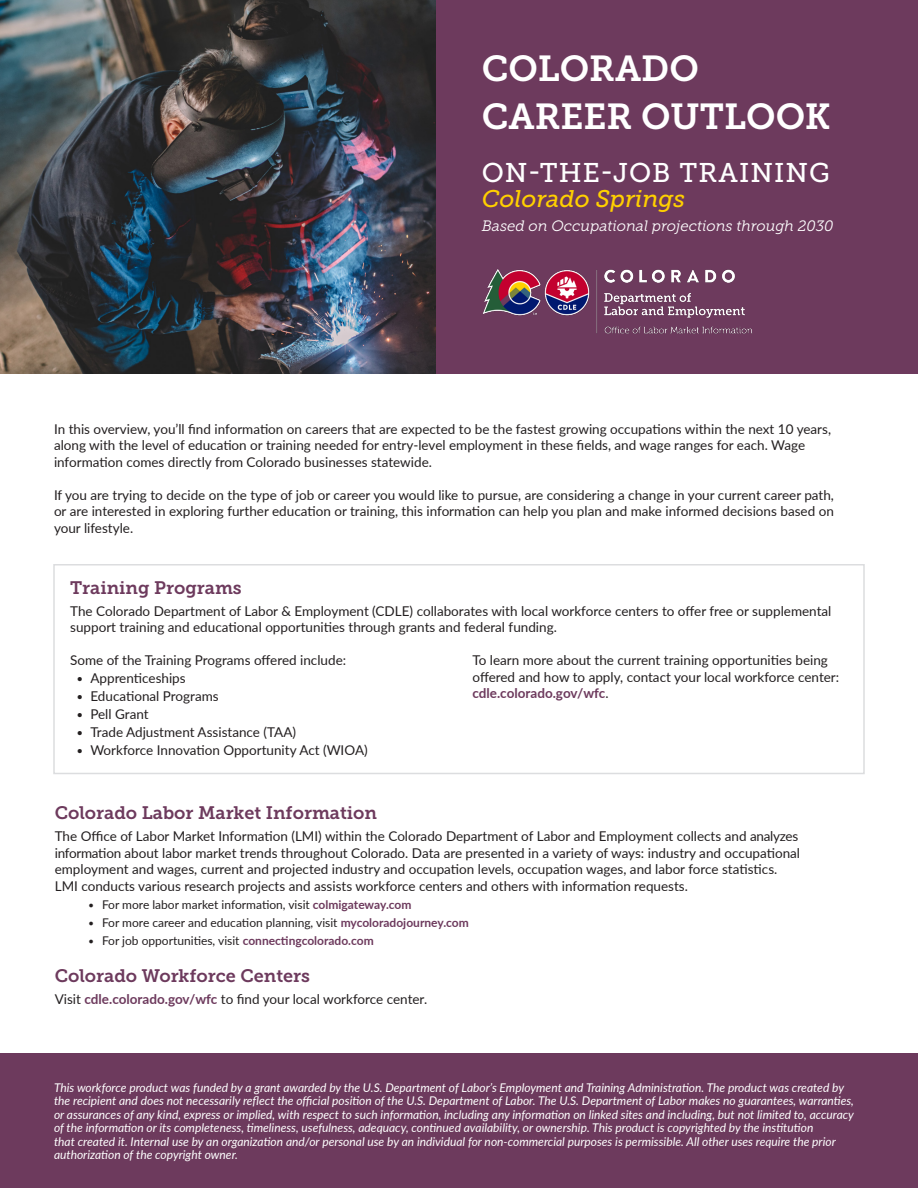
<style>
.page{position:relative;width:918px;height:1188px;background:#fff}
.page>*{position:absolute;margin:0;border:0;box-sizing:border-box;transform-origin:0 0}
.t1{font:36px "Museo Slab 700";color:#fff}
.t2{font:27px "Museo Slab 500";letter-spacing:.04em;color:#fff}
.t3{font:italic 24px "Museo Slab 500";letter-spacing:-.005em;color:#ffd000}
.Header_1{font:18px "Museo Slab 700";color:#6d3a5d}
.t4{font:italic 15px "Museo Slab 300";color:#fff}
.Body{font:13.5px/16.5px "Lato";color:#231f20}
.Body-2{font:italic 12px/13.5px "Lato";color:#fff}
.t5{font:12px "Lato";color:#231f20}
.s1{font-family:"Museo 500"}
.s2{font-weight:700;color:#6d3a5d}
</style>
<div class="page">
<div style="left:0;top:0;width:918px;height:374px;background:#6d3a5d"></div>
<img style="left:0;top:0;width:435px;height:374px">
<img style="left:483px;top:269px;width:269px;height:65px">
<div style="left:53px;top:564px;width:812px;height:210px;border:2px solid #dcdddf"></div>
<div style="left:0;top:1053px;width:918px;height:135px;background:#6d3a5d"></div>
<p class="t1" style="left:482px;top:48px;width:219px">COLORADO</p>
<p class="t1" style="left:482px;top:96px;width:351px">CAREER OUTLOOK</p>
<p class="t2" style="left:482px;top:157px;width:350px">ON-THE-JOB TRAINING</p>
<p class="t3" style="left:482px;top:186px;width:205px">Colorado Springs</p>
<p class="t4" style="left:482px;top:218px;width:353px">Based on Occupational projections through 2030</p>
<p class="Body" style="left:54px;top:420px;width:779px">In this overview, you’ll find information on careers that are expected to be the fastest growing occupations within the next 10 years, along with the level of education or training needed for entry-level employment in these fields, and wage ranges for each. Wage information comes directly from Colorado businesses statewide.</p>
<p class="Body" style="left:54px;top:486px;width:782px;text-align:justify">If you are trying to decide on the type of job or career you would like to pursue, are considering a change in your current career path, or are interested in exploring further education or training, this information can help you plan and make informed decisions based on your lifestyle.</p>
<p class="Header_1" style="left:70px;top:578px;width:173px">Training Programs</p>
<p class="Body" style="left:70px;top:602px;width:763px">The Colorado Department of Labor &amp; Employment (CDLE) collaborates with local workforce centers to offer free or supplemental support training and educational opportunities through grants and federal funding.</p>
<p class="Body" style="left:70px;top:652px;width:277px">Some of the Training Programs offered include:</p>
<p class="Body" style="left:77px;top:670px;width:110px"><span class="s1">•</span> Apprenticeships</p>
<p class="Body" style="left:77px;top:688px;width:143px"><span class="s1">•</span> Educational Programs</p>
<p class="Body" style="left:77px;top:706px;width:73px"><span class="s1">•</span> Pell Grant</p>
<p class="Body" style="left:77px;top:724px;width:221px"><span class="s1">•</span> Trade Adjustment Assistance (TAA)</p>
<p class="Body" style="left:77px;top:742px;width:292px"><span class="s1">•</span> Workforce Innovation Opportunity Act (WIOA)</p>
<p class="Body" style="left:472px;top:652px;width:368px">To learn more about the current training opportunities being offered and how to apply, contact your local workforce center: <span class="s2">cdle.colorado.gov/wfc</span>.</p>
<p class="Header_1" style="left:55px;top:803px;width:324px">Colorado Labor Market Information</p>
<p class="Body" style="left:55px;top:827px;width:747px">The Office of Labor Market Information (LMI) within the Colorado Department of Labor and Employment collects and analyzes information about labor market trends throughout Colorado. Data are presented in a variety of ways: industry and occupational employment and wages, current and projected industry and occupation levels, occupation wages, and labor force statistics.<br>LMI conducts various research projects and assists workforce centers and others with information requests.</p>
<p class="t5" style="left:88px;top:896px;width:324px"><span class="s1">•</span> For more labor market information, visit <span class="s2">colmigateway.com</span></p>
<p class="t5" style="left:88px;top:914px;width:382px"><span class="s1">•</span> For more career and education planning, visit <span class="s2">mycoloradojourney.com</span></p>
<p class="t5" style="left:88px;top:932px;width:287px"><span class="s1">•</span> For job opportunities, visit <span class="s2">connectingcolorado.com</span></p>
<p class="Header_1" style="left:55px;top:966px;width:257px">Colorado Workforce Centers</p>
<p class="Body" style="left:55px;top:990px;width:374px">Visit <span class="s2">cdle.colorado.gov/wfc</span> to find your local workforce center.</p>
<p class="Body-2" style="left:54px;top:1080px;width:802px">This workforce product was funded by a grant awarded by the U.S. Department of Labor’s Employment and Training Administration. The product was created by the recipient and does not necessarily reflect the official position of the U.S. Department of Labor. The U.S. Department of Labor makes no guarantees, warranties, or assurances of any kind, express or implied, with respect to such information, including any information on linked sites and including, but not limited to, accuracy of the information or its completeness, timeliness, usefulness, adequacy, continued availability, or ownership. This product is copyrighted by the institution<br>that created it. Internal use by an organization and/or personal use by an individual for non-commercial purposes is permissible. All other uses require the prior authorization of the copyright owner.</p>
</div>
